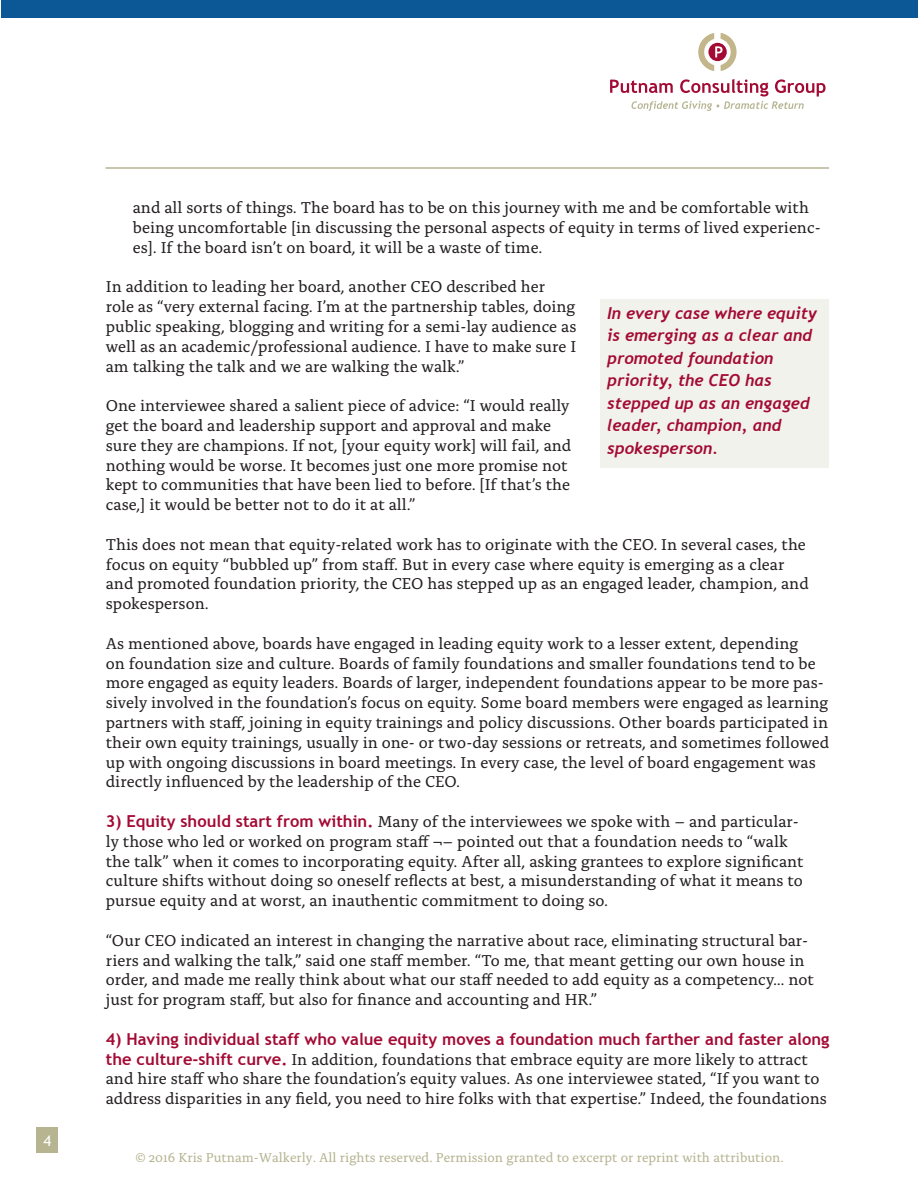
<style>
.page{position:relative;width:918px;height:1188px;background:#fff}
.page>*{position:absolute;margin:0;border:0;box-sizing:border-box;transform-origin:0 0}
.t1{font:16.5px/19.8px "Alda OT";color:#231f20}
.t2{font:italic 700 16.5px/22.5px "Trebuchet";color:#a30a34}
.t3{font:15px "Trebuchet MS";color:#fff}
.t4{font:13.5px "Alda OT";color:#b6b491}
.s1{font-family:"Trebuchet MS";font-weight:700;color:#a30a34}
</style>
<div class="page">
<div style="left:1px;top:0;width:917px;height:18px;background:#0c5896"></div>
<svg style="left:610px;top:79px;width:216px;height:32px"></svg>
<svg style="left:698px;top:33px;width:39px;height:38px"></svg>
<hr style="left:105px;top:167px;width:724px;height:2px;background:#b6b491">
<div style="left:36px;top:1127px;width:22px;height:26px;background:#b6b491"></div>
<div style="left:600px;top:300px;width:229px;height:168px;background:#f1f2eb"></div>
<p class="t3" style="left:43px;top:1131px;width:9px">4</p>
<p class="t1" style="left:133px;top:199px;width:689px">and all sorts of things. The board has to be on this journey with me and be comfortable with being uncomfortable [in discussing the personal aspects of equity in terms of lived experienc&shy;es]. If the board isn’t on board, it will be a waste of time.</p>
<p class="t1" style="left:106px;top:278px;width:472px">In addition to leading her board, another CEO described her role as “very external facing. I’m at the partnership tables, doing public speaking, blogging and writing for a semi-lay audience as well as an academic/professional audience. I have to make sure I am talking the talk and we are walking the walk.”</p>
<p class="t1" style="left:106px;top:397px;width:467px">One interviewee shared a salient piece of advice: “I would really get the board and leadership support and approval and make sure they are champions. If not, [your equity work] will fail, and nothing would be worse. It becomes just one more promise not kept to communities that have been lied to before. [If that’s the case,] it would be better not to do it at all.”</p>
<p class="t1" style="left:106px;top:536px;width:705px">This does not mean that equity-related work has to originate with the CEO. In several cases, the focus on equity “bubbled up” from staff. But in every case where equity is emerging as a clear and promoted foundation priority, the CEO has stepped up as an engaged leader, champion, and spokesperson.</p>
<p class="t1" style="left:106px;top:635px;width:725px">As mentioned above, boards have engaged in leading equity work to a lesser extent, depending<br>on foundation size and culture. Boards of family foundations and smaller foundations tend to be more engaged as equity leaders. Boards of larger, independent foundations appear to be more pas&shy;sively involved in the foundation’s focus on equity. Some board members were engaged as learning partners with staff, joining in equity trainings and policy discussions. Other boards participated in their own equity trainings, usually in one- or two-day sessions or retreats, and sometimes followed up with ongoing discussions in board meetings. In every case, the level of board engagement was directly influenced by the leadership of the CEO.</p>
<p class="t1" style="left:106px;top:813px;width:699px"><span class="s1">3) Equity should start from within.</span> Many of the interviewees we spoke with – and particular&shy;ly those who led or worked on program staff ¬– pointed out that a foundation needs to “walk the talk” when it comes to incorporating equity. After all, asking grantees to explore significant culture shifts without doing so oneself reflects at best, a misunderstanding of what it means to pursue equity and at worst, an inauthentic commitment to doing so.</p>
<p class="t1" style="left:106px;top:932px;width:710px">“Our CEO indicated an interest in changing the narrative about race, eliminating structural bar&shy;riers and walking the talk,” said one staff member. “To me, that meant getting our own house in order, and made me really think about what our staff needed to add equity as a competency… not just for program staff, but also for finance and accounting and HR.”</p>
<p class="t1" style="left:106px;top:1031px;width:725px"><span class="s1">4) Having individual staff who value equity moves a foundation much farther and faster along the culture-shift curve.</span> In addition, foundations that embrace equity are more likely to attract and hire staff who share the foundation’s equity values. As one interviewee stated, “If you want to address disparities in any field, you need to hire folks with that expertise.” Indeed, the foundations</p>
<p class="t2" style="left:607px;top:302px;width:212px">In every case where equity is emerging as a clear and promoted foundation priority, the CEO has stepped up as an engaged leader, champion, and spokesperson.</p>
<p class="t4" style="left:135px;top:1152px;width:650px">© 2016 Kris Putnam-Walkerly. All rights reserved. Permission granted to excerpt or reprint with attribution.</p>
</div>
